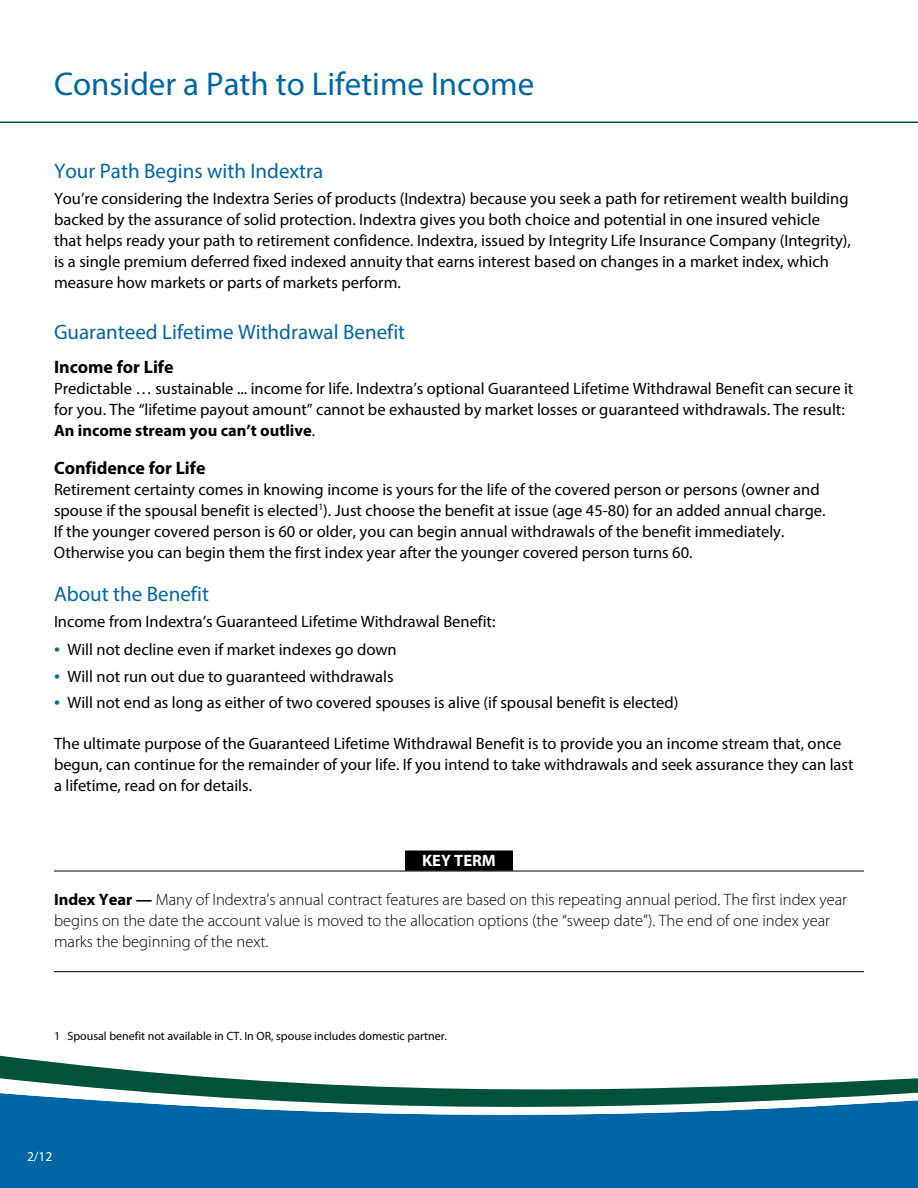
<style>
.page{position:relative;width:918px;height:1188px;background:#fff}
.page>*{position:absolute;margin:0;border:0;box-sizing:border-box;transform-origin:0 0}
.t1{font:33px "Myriad Pro";color:#0066a6}
.t2{font:21px "Myriad Pro";color:#0066a6}
.t3{font:700 18px "Myriad Pro";color:#000}
.t4{font:16.5px/21px "Myriad Pro";color:#000}
.t5{font:300 16.5px/21px "Myriad Pro";color:#000}
.t6{font:700 16.5px "Myriad Pro";color:#fff}
.t7{font:13.5px "Myriad Pro";color:#fff}
.t8{font:12px "Myriad Pro";color:#000}
.s1{font-weight:700}
.s2{font-size:21px;color:#0066a6}
</style>
<div class="page">
<div style="left:0;top:1162px;width:918px;height:26px;background:#0066a6"></div>
<svg style="left:0;top:1055px;width:918px;height:107px;fill:#0066a6"></svg>
<hr style="left:0;top:122px;width:918px;height:1px;background:#00523a">
<hr style="left:54px;top:871px;width:810px;height:1px;background:#000">
<hr style="left:54px;top:971px;width:810px;height:1px;background:#000">
<div style="left:406px;top:851px;width:106px;height:19px;background:#000"></div>
<div style="left:405px;top:850px;width:108px;height:21px;border:2px solid #000"></div>
<h1 class="t1" style="left:54px;top:63px;width:482px">Consider a Path to Lifetime Income</h1>
<p class="t2" style="left:54px;top:158px;width:271px">Your Path Begins with Indextra</p>
<p class="t4" style="left:54px;top:188px;width:799px">You’re considering the Indextra Series of products (Indextra) because you seek a path for retirement wealth building backed by the assurance of solid protection. Indextra gives you both choice and potential in one insured vehicle that helps ready your path to retirement confidence. Indextra, issued by Integrity Life Insurance Company (Integrity), is a single premium deferred fixed indexed annuity that earns interest based on changes in a market index, which measure how markets or parts of markets perform.</p>
<p class="t2" style="left:54px;top:319px;width:353px">Guaranteed Lifetime Withdrawal Benefit</p>
<p class="t3" style="left:54px;top:355px;width:121px">Income for Life</p>
<p class="t4" style="left:54px;top:377px;width:801px">Predictable … sustainable ... income for life. Indextra’s optional Guaranteed Lifetime Withdrawal Benefit can secure it for you. The “lifetime payout amount” cannot be exhausted by market losses or guaranteed withdrawals. The result:<br><span class="s1">An income stream you can’t outlive</span>.</p>
<p class="t3" style="left:54px;top:456px;width:153px">Confidence for Life</p>
<p class="t4" style="left:54px;top:479px;width:773px">Retirement certainty comes in knowing income is yours for the life of the covered person or persons (owner and spouse if the spousal benefit is elected<sup>1</sup>). Just choose the benefit at issue (age 45-80) for an added annual charge.<br>If the younger covered person is 60 or older, you can begin annual withdrawals of the benefit immediately.<br>Otherwise you can begin them the first index year after the younger covered person turns 60.</p>
<p class="t2" style="left:54px;top:581px;width:156px">About the Benefit</p>
<p class="t4" style="left:54px;top:611px;width:443px">Income from Indextra’s Guaranteed Lifetime Withdrawal Benefit:</p>
<p class="t4" style="left:54px;top:639px;width:344px"><span class="s2">•</span> Will not decline even if market indexes go down</p>
<p class="t4" style="left:54px;top:665px;width:341px"><span class="s2">•</span> Will not run out due to guaranteed withdrawals</p>
<p class="t4" style="left:54px;top:692px;width:626px"><span class="s2">•</span> Will not end as long as either of two covered spouses is alive (if spousal benefit is elected)</p>
<p class="t4" style="left:54px;top:733px;width:801px">The ultimate purpose of the Guaranteed Lifetime Withdrawal Benefit is to provide you an income stream that, once begun, can continue for the remainder of your life. If you intend to take withdrawals and seek assurance they can last a lifetime, read on for details.</p>
<p class="t6" style="left:422px;top:850px;width:75px">KEY TERM</p>
<p class="t5" style="left:54px;top:889px;width:795px"><span class="s1">Index Year —</span> Many of Indextra’s annual contract features are based on this repeating annual period. The first index year begins on the date the account value is moved to the allocation options (the “sweep date”). The end of one index year marks the beginning of the next.</p>
<p class="t8" style="left:54px;top:1028px;width:395px">1 Spousal benefit not available in CT. In OR, spouse includes domestic partner.</p>
<p class="t7" style="left:27px;top:1148px;width:27px">2/12</p>
</div>
